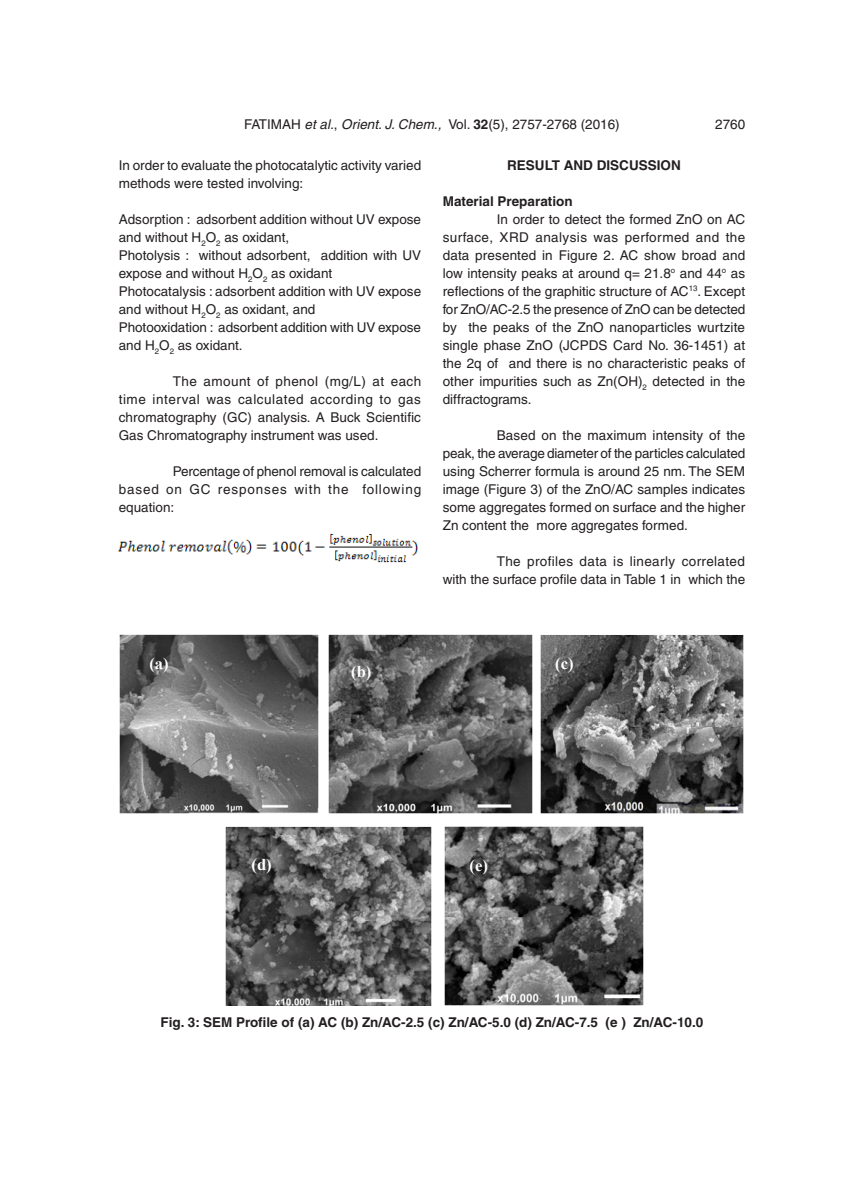
<style>
.page{position:relative;width:864px;height:1188px;background:#fff}
.page>*{position:absolute;margin:0;border:0;box-sizing:border-box;transform-origin:0 0}
.t1{font:700 16.5px "Times New Roman";color:#fff}
.Body_text{font:13.5px/18px "Helvetica";color:#231f20}
.Body_text-2{font:700 13.5px "Helvetica";color:#231f20}
.s1{font-style:italic}
.s2{font-weight:700}
</style>
<div class="page">
<img style="left:120px;top:635px;width:199px;height:178px">
<img style="left:328px;top:635px;width:205px;height:178px">
<img style="left:541px;top:635px;width:203px;height:178px">
<img style="left:225px;top:827px;width:207px;height:179px">
<img style="left:444px;top:827px;width:199px;height:178px">
<img style="left:119px;top:534px;width:299px;height:29px">
<p class="Body_text" style="left:244px;top:116px;width:17px">Fatimah</p>
<p class="Body_text" style="left:305px;top:116px;width:317px"><span class="s1">et al.</span>, <span class="s1">Orient. J. Chem.,</span> Vol. <span class="s2">32</span>(5), 2757-2768 (2016)</p>
<p class="Body_text" style="left:715px;top:116px;width:32px">2760</p>
<p class="Body_text" style="left:119px;top:156px;width:304px">In order to evaluate the photocatalytic activity varied methods were tested involving:</p>
<p class="Body_text" style="left:119px;top:210px;width:304px">Adsorption : adsorbent addition without UV expose and without H<sub>2</sub>O<sub>2</sub> as oxidant,</p>
<p class="Body_text" style="left:119px;top:246px;width:304px">Photolysis : without adsorbent, addition with UV expose and without H<sub>2</sub>O<sub>2</sub> as oxidant</p>
<p class="Body_text" style="left:119px;top:282px;width:304px">Photocatalysis : adsorbent addition with UV expose and without H<sub>2</sub>O<sub>2</sub> as oxidant, and</p>
<p class="Body_text" style="left:119px;top:318px;width:304px">Photooxidation : adsorbent addition with UV expose and H<sub>2</sub>O<sub>2</sub> as oxidant.</p>
<p class="Body_text" style="left:119px;top:372px;width:304px;text-align:justify;text-indent:54px">The amount of phenol (mg/L) at each time interval was calculated according to gas chromatography (GC) analysis. A Buck Scientific Gas Chromatography instrument was used.</p>
<p class="Body_text" style="left:119px;top:462px;width:304px;text-align:justify;text-indent:54px">Percentage of phenol removal is calculated based on GC responses with the following equation:</p>
<p class="Body_text-2" style="left:507px;top:157px;width:20px">Result</p>
<p class="Body_text-2" style="left:564px;top:157px;width:43px">an d Discussion</p>
<p class="Body_text-2" style="left:443px;top:193px;width:131px">Material Preparation</p>
<p class="Body_text" style="left:443px;top:210px;width:304px;text-align:justify;text-indent:54px">In order to detect the formed ZnO on AC surface, XRD analysis was performed and the data presented in Figure 2. AC show broad and low intensity peaks at around q= 21.8<sup>o</sup> and 44<sup>o</sup> as reflections of the graphitic structure of AC<sup>13</sup>. Except for ZnO/AC-2.5 the presence of ZnO can be detected by the peaks of the ZnO nanoparticles wurtzite single phase ZnO (JCPDS Card No. 36-1451) at the 2q of and there is no characteristic peaks of other impurities such as Zn(OH)<sub>2</sub> detected in the diffractograms.</p>
<p class="Body_text" style="left:443px;top:426px;width:304px;text-align:justify;text-indent:54px">Based on the maximum intensity of the peak, the average diameter of the particles calculated using Scherrer formula is around 25 nm. The SEM image (Figure 3) of the ZnO/AC samples indicates some aggregates formed on surface and the higher Zn content the more aggregates formed.</p>
<p class="Body_text" style="left:443px;top:552px;width:304px;text-align:right">The profiles data is linearly correlated<br>with the surface profile data in Table 1 in which the</p>
<p class="t1" style="left:149px;top:652px;width:21px">(a)</p>
<p class="t1" style="left:351px;top:660px;width:22px">(b)</p>
<p class="t1" style="left:555px;top:652px;width:20px">(c)</p>
<p class="t1" style="left:252px;top:852px;width:22px">(d)</p>
<p class="t1" style="left:470px;top:853px;width:20px">(e)</p>
<p class="Body_text-2" style="left:161px;top:1014px;width:544px">Fig. 3: SEM Profile of (a) AC (b) Zn/AC-2.5 (c) Zn/AC-5.0 (d) Zn/AC-7.5 (e ) Zn/AC-10.0</p>
</div>
